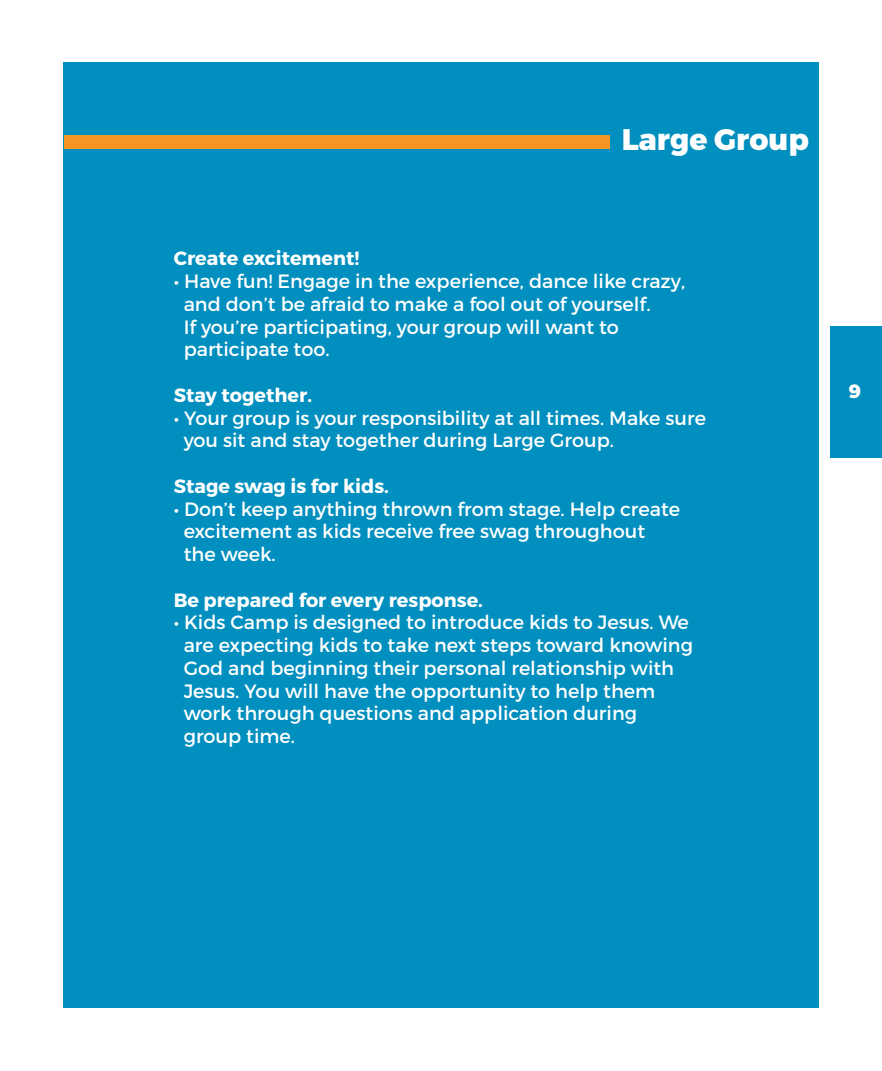
<style>
.page{position:relative;width:882px;height:1071px;background:#fff}
.page>*{position:absolute;margin:0;border:0;box-sizing:border-box;transform-origin:0 0}
.t1{font:800 29.75px "Montserrat";color:#fff}
.t2{font:19.25px "Montserrat";color:#fff}
.t3{font:700 19.25px "Montserrat";color:#fff}
.t4{font:800 19.25px "Montserrat";color:#fff}
</style>
<div class="page">
<div style="left:63px;top:63px;width:756px;height:945px;background:#008fbe"></div>
<div style="left:831px;top:326px;width:51px;height:132px;background:#008fbe"></div>
<div style="left:64px;top:136px;width:546px;height:13px;background:#f59624"></div>
<p class="t1" style="left:622px;top:121px;width:189px">Large Group</p>
<p class="t3" style="left:174px;top:247px;width:187px">Create excitement!</p>
<p class="t2" style="left:174px;top:269px;width:513px">• Have fun! Engage in the experience, dance like crazy,</p>
<p class="t2" style="left:184px;top:292px;width:468px">and don’t be afraid to make a fool out of yourself.</p>
<p class="t2" style="left:184px;top:315px;width:437px">If you’re participating, your group will want to</p>
<p class="t2" style="left:184px;top:338px;width:147px">participate too.</p>
<p class="t3" style="left:174px;top:383px;width:140px">Stay together.</p>
<p class="t2" style="left:174px;top:406px;width:534px">• Your group is your responsibility at all times. Make sure</p>
<p class="t2" style="left:184px;top:429px;width:432px">you sit and stay together during Large Group.</p>
<p class="t3" style="left:174px;top:474px;width:217px">Stage swag is for kids.</p>
<p class="t2" style="left:174px;top:497px;width:508px">• Don’t keep anything thrown from stage. Help create</p>
<p class="t2" style="left:184px;top:520px;width:463px">excitement as kids receive free swag throughout</p>
<p class="t2" style="left:184px;top:542px;width:94px">the week.</p>
<p class="t3" style="left:174px;top:588px;width:311px">Be prepared for every response.</p>
<p class="t2" style="left:174px;top:611px;width:517px">• Kids Camp is designed to introduce kids to Jesus. We</p>
<p class="t2" style="left:184px;top:633px;width:511px">are expecting kids to take next steps toward knowing</p>
<p class="t2" style="left:184px;top:656px;width:492px">God and beginning their personal relationship with</p>
<p class="t2" style="left:184px;top:679px;width:473px">Jesus. You will have the opportunity to help them</p>
<p class="t2" style="left:184px;top:702px;width:455px">work through questions and application during</p>
<p class="t2" style="left:184px;top:724px;width:113px">group time.</p>
<p class="t4" style="left:849px;top:379px;width:14px">9</p>
</div>
